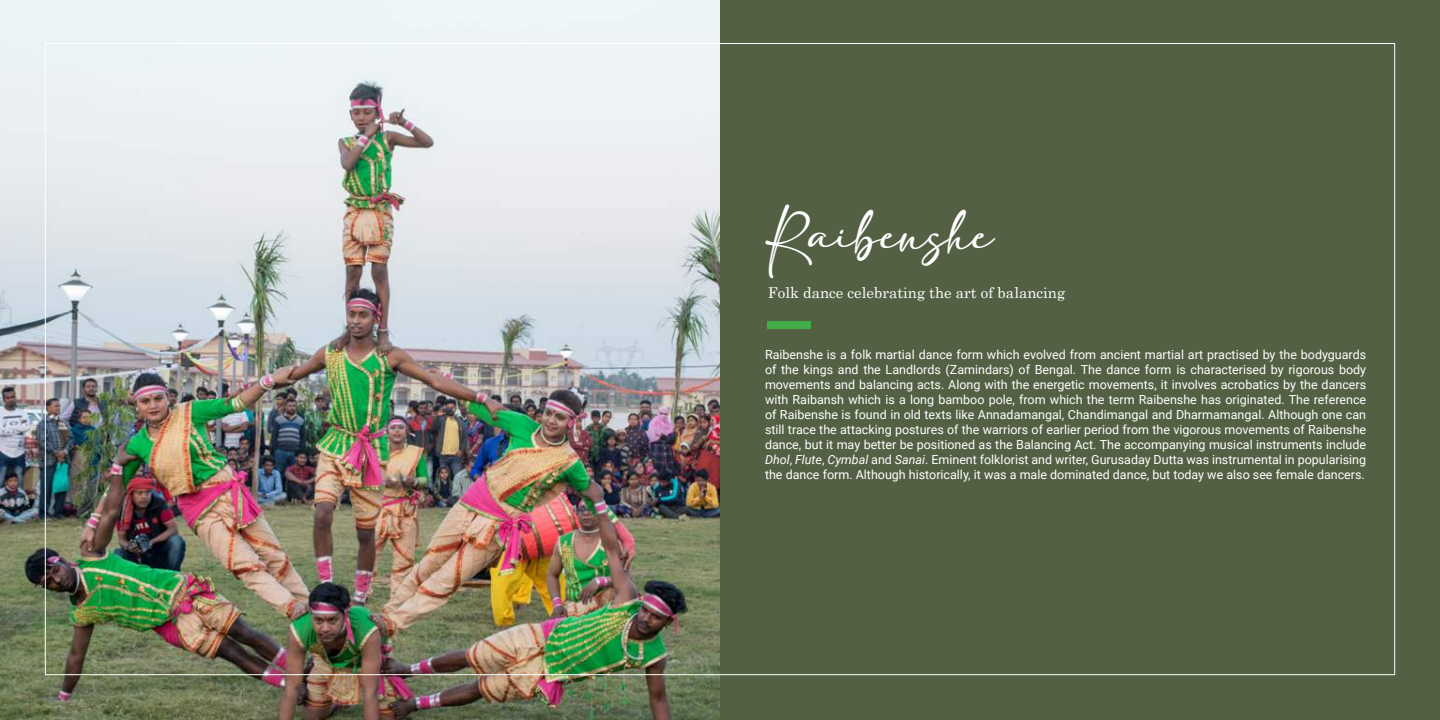
<style>
.page{position:relative;width:1440px;height:720px;background:#fff}
.page>*{position:absolute;margin:0;border:0;box-sizing:border-box;transform-origin:0 0}
.t1{font:37.5px "adelia";color:#fff}
.t2{font:15px "Century Schoolbook";color:#fff}
.t3{font:12.5px/15px "Roboto";color:#fff;text-align:justify}
.s1{font-style:italic}
</style>
<div class="page">
<img style="left:0;top:0;width:720px;height:720px">
<div style="left:720px;top:0;width:720px;height:720px;background:#536043"></div>
<div style="left:767px;top:321px;width:43px;height:8px;background:#40ad48"></div>
<h1 class="t1" style="left:766px;top:215px;width:229px">Raibenshe</h1>
<p class="t2" style="left:768px;top:287px;width:299px">Folk dance celebrating the art of balancing</p>
<p class="t3" style="left:765px;top:348px;width:603px">Raibenshe is a folk martial dance form which evolved from ancient martial art practised by the bodyguards of the kings and the Landlords (Zamindars) of Bengal. The dance form is characterised by rigorous body movements and balancing acts. Along with the energetic movements, it involves acrobatics by the dancers with Raibansh which is a long bamboo pole, from which the term Raibenshe has originated. The reference of Raibenshe is found in old texts like Annadamangal, Chandimangal and Dharmamangal. Although one can still trace the attacking postures of the warriors of earlier period from the vigorous movements of Raibenshe dance, but it may better be positioned as the Balancing Act. The accompanying musical instruments include <span class="s1">Dhol</span>, <span class="s1">Flute</span>, <span class="s1">Cymbal</span> and <span class="s1">Sanai</span>. Eminent folklorist and writer, Gurusaday Dutta was instrumental in popularising the dance form. Although historically, it was a male dominated dance, but today we also see female dancers.</p>
</div>
